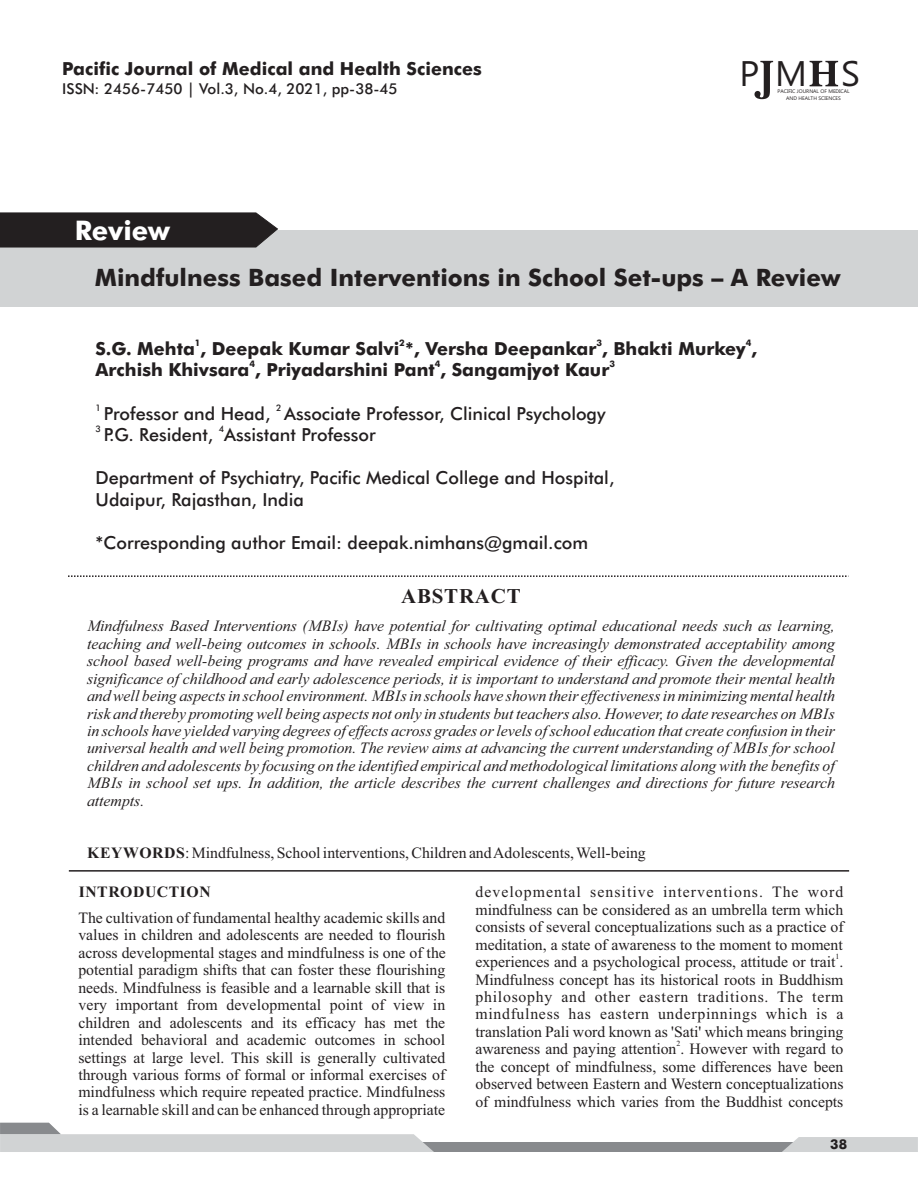
<style>
.page{position:relative;width:918px;height:1188px;background:#fff}
.page>*{position:absolute;margin:0;border:0;box-sizing:border-box;transform-origin:0 0}
.t1{font:35.55px "Ebrima";color:#231f20}
.t2{font:700 27px "Futura BT";color:#fff}
.t3{font:700 24px "Futura BT";color:#231f20}
.t4{font:700 21px "Times New Roman";letter-spacing:.035em;color:#231f20}
.t5{font:500 18px/21.6px "Futura BT";color:#231f20}
.t6{font:700 18px "Futura BT";color:#231f20}
.t7{font:15.75px/17.4px "Times New Roman";color:#231f20;text-align:justify}
.t8{font:italic 15.75px/17.4px "Times New Roman";color:#231f20;text-align:justify}
.t9{font:700 15.75px "Times New Roman";letter-spacing:.035em;color:#231f20}
.t10{font:500 15px "Futura BT";color:#231f20}
.t11{font:700 13.5px "Futura BT";color:#231f20}
.t12{font:700 9px "Futura BT";color:#231f20}
.t13{font:500 9px "Futura BT";color:#231f20}
.t14{font:7.8px "Times New Roman";color:#231f20}
.t15{font:5.25px "Ebrima";color:#231f20}
.s1{font-weight:700}
</style>
<div class="page">
<div style="left:395px;top:1143px;width:410px;height:9px;background:#888a8d"></div>
<div style="left:782px;top:1137px;width:136px;height:15px;background:#d1d3d4"></div>
<svg style="left:0;top:1123px;width:434px;height:29px"></svg>
<div style="left:0;top:230px;width:918px;height:76px;background:#d1d3d4"></div>
<svg style="left:755px;top:61px;width:18px;height:38px"></svg>
<svg style="left:810px;top:61px;width:28px;height:25px"></svg>
<div style="left:0;top:213px;width:278px;height:34px;background:#231f20"></div>
<svg style="left:68px;top:575px;width:779px;height:2px"></svg>
<hr style="left:69px;top:870px;width:780px;height:2px;background:#231f20">
<p class="t6" style="left:62px;top:62px;width:421px">Pacific Journal of Medical and Health Sciences</p>
<p class="t10" style="left:62px;top:83px;width:337px">ISSN: 2456-7450 | Vol.3, No.4, 2021, pp-38-45</p>
<h2 class="t2" style="left:75px;top:219px;width:97px">Review</h2>
<h1 class="t1" style="left:841px;top:60px;width:20px">S</h1>
<h1 class="t1" style="left:740px;top:60px;width:69px">P M</h1>
<p class="t15" style="left:778px;top:90px;width:74px">PACIFIC JOURNAL OF MEDICAL</p>
<p class="t15" style="left:786px;top:96px;width:56px">AND HEALTH SCIENCES</p>
<h3 class="t3" style="left:95px;top:268px;width:747px">Mindfulness Based Interventions in School Set-ups – A Review</h3>
<p class="t12" style="left:195px;top:339px;width:7px">1</p>
<p class="t12" style="left:399px;top:339px;width:7px">2</p>
<p class="t12" style="left:597px;top:339px;width:7px">3</p>
<p class="t12" style="left:746px;top:339px;width:7px">4</p>
<p class="t6" style="left:96px;top:341px;width:663px">S.G. Mehta , Deepak Kumar Salvi *, Versha Deepankar , Bhakti Murkey ,</p>
<p class="t12" style="left:250px;top:361px;width:7px">4</p>
<p class="t12" style="left:435px;top:361px;width:7px">4</p>
<p class="t12" style="left:609px;top:361px;width:7px">3</p>
<p class="t6" style="left:96px;top:363px;width:515px">Archish Khivsara , Priyadarshini Pant , Sangamjyot Kaur</p>
<p class="t13" style="left:96px;top:404px;width:7px">1</p>
<p class="t13" style="left:276px;top:404px;width:7px">2</p>
<p class="t5" style="left:104px;top:404px;width:503px">Professor and Head, Associate Professor, Clinical Psychology</p>
<p class="t13" style="left:96px;top:425px;width:7px">3</p>
<p class="t13" style="left:219px;top:425px;width:7px">4</p>
<p class="t5" style="left:104px;top:426px;width:274px">P.G. Resident, Assistant Professor</p>
<p class="t5" style="left:96px;top:469px;width:520px">Department of Psychiatry, Pacific Medical College and Hospital,<br>Udaipur, Rajasthan, India</p>
<p class="t5" style="left:96px;top:534px;width:494px">*Corresponding author Email: deepak.nimhans@gmail.com</p>
<h3 class="t4" style="left:401px;top:589px;width:121px">ABSTRACT</h3>
<p class="t8" style="left:87px;top:619px;width:749px">Mindfulness Based Interventions (MBIs) have potential for cultivating optimal educational needs such as learning, teaching and well-being outcomes in schools. MBIs in schools have increasingly demonstrated acceptability among school based well-being programs and have revealed empirical evidence of their efficacy. Given the developmental significance of childhood and early adolescence periods, it is important to understand and promote their mental health and well being aspects in school environment. MBIs in schools have shown their effectiveness in minimizing mental health risk and thereby promoting well being aspects not only in students but teachers also. However, to date researches on MBIs in schools have yielded varying degrees of effects across grades or levels of school education that create confusion in their universal health and well being promotion. The review aims at advancing the current understanding of MBIs for school children and adolescents by focusing on the identified empirical and methodological limitations along with the benefits of MBIs in school set ups. In addition, the article describes the current challenges and directions for future research attempts.</p>
<p class="t7" style="left:87px;top:846px;width:560px"><span class="s1">KEYWORDS</span>: Mindfulness, School interventions, Children and Adolescents, Well-being</p>
<p class="t7" style="left:475px;top:885px;width:370px">developmental sensitive interventions. The word mindfulness can be considered as an umbrella term which consists of several conceptualizations such as a practice of meditation, a state of awareness to the moment to moment</p>
<p class="t14" style="left:836px;top:954px;width:5px">1</p>
<p class="t7" style="left:475px;top:955px;width:370px">experiences and a psychological process, attitude or trait .<br>Mindfulness concept has its historical roots in Buddhism philosophy and other eastern traditions. The term mindfulness has eastern underpinnings which is a translation Pali word known as 'Sati' which means bringing</p>
<p class="t14" style="left:676px;top:1041px;width:5px">2</p>
<p class="t7" style="left:475px;top:1042px;width:370px">awareness and paying attention . However with regard to the concept of mindfulness, some differences have been observed between Eastern and Western conceptualizations of mindfulness which varies from the Buddhist concepts</p>
<p class="t9" style="left:79px;top:886px;width:134px">INTRODUCTION</p>
<p class="t7" style="left:78px;top:911px;width:369px">The cultivation of fundamental healthy academic skills and values in children and adolescents are needed to flourish across developmental stages and mindfulness is one of the potential paradigm shifts that can foster these flourishing needs. Mindfulness is feasible and a learnable skill that is very important from developmental point of view in children and adolescents and its efficacy has met the intended behavioral and academic outcomes in school settings at large level. This skill is generally cultivated through various forms of formal or informal exercises of mindfulness which require repeated practice. Mindfulness is a learnable skill and can be enhanced through appropriate</p>
<p class="t11" style="left:830px;top:1139px;width:18px">38</p>
</div>
